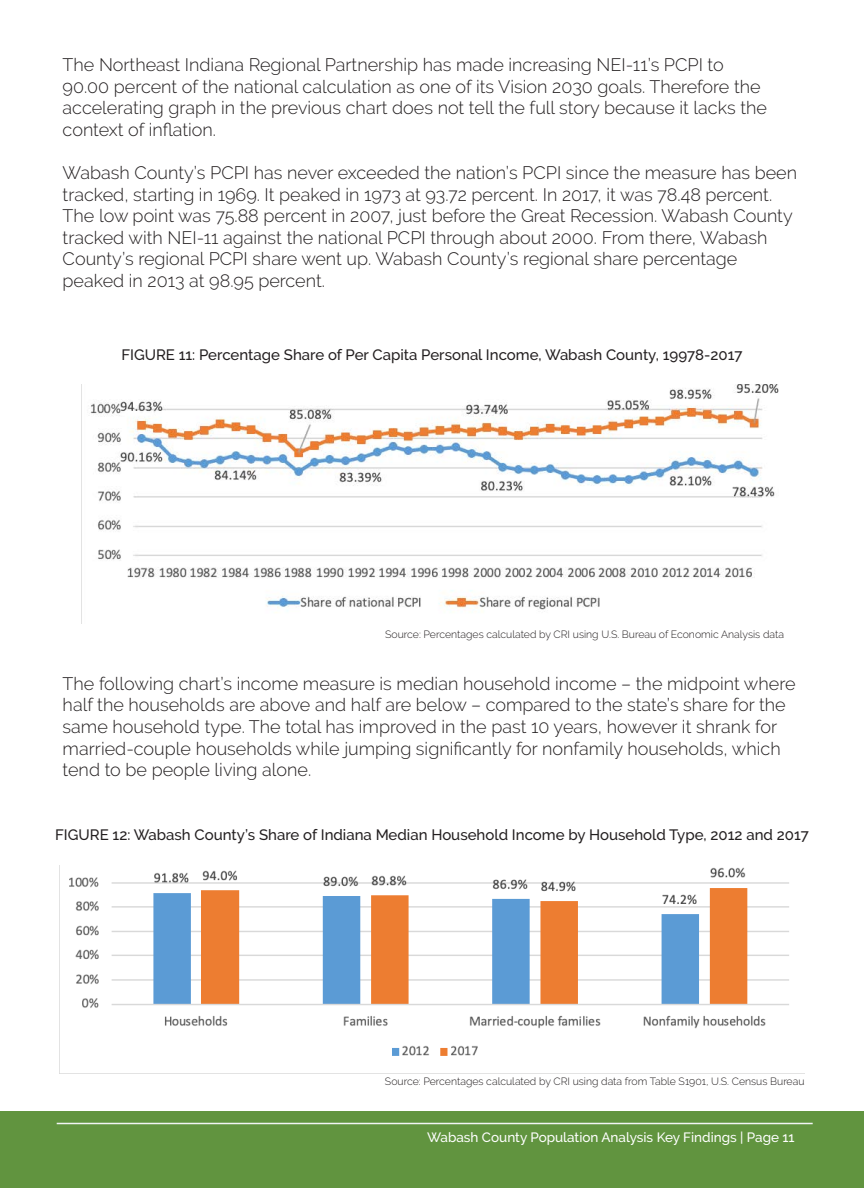
<style>
.page{position:relative;width:864px;height:1188px;background:#fff}
.page>*{position:absolute;margin:0;border:0;box-sizing:border-box;transform-origin:0 0}
.t1{font:300 18px/21.6px "Raleway";color:#231f20}
.t2{font:500 15px "Raleway";color:#231f20}
.t3{font:500 13.5px "Raleway";color:#fff}
.t4{font:300 10.5px "Raleway";color:#231f20}
</style>
<div class="page">
<div style="left:0;top:1111px;width:864px;height:77px;background:#61943f"></div>
<hr style="left:57px;top:1123px;width:756px;height:1px;background:#f1f4f4">
<img style="left:81px;top:385px;width:698px;height:239px">
<div style="left:380px;top:376px;width:110px;height:18px;background:#fff"></div>
<img style="left:59px;top:865px;width:746px;height:209px">
<p class="t1" style="left:63px;top:54px;width:663px">The Northeast Indiana Regional Partnership has made increasing NEI-11’s PCPI to</p>
<p class="t1" style="left:63px;top:75px;width:699px">90.00 percent of the national calculation as one of its Vision 2030 goals. Therefore the</p>
<p class="t1" style="left:63px;top:97px;width:706px">accelerating graph in the previous chart does not tell the full story because it lacks the context of inflation.</p>
<p class="t1" style="left:63px;top:162px;width:736px">Wabash County’s PCPI has never exceeded the nation’s PCPI since the measure has been tracked, starting in 1969. It peaked in 1973 at 93.72 percent. In 2017, it was 78.48 percent.<br>The low point was 75.88 percent in 2007, just before the Great Recession. Wabash County tracked with NEI-11 against the national PCPI through about 2000. From there, Wabash County’s regional PCPI share went up. Wabash County’s regional share percentage</p>
<p class="t1" style="left:63px;top:270px;width:264px">peaked in 2013 at 98.95 percent.</p>
<p class="t2" style="left:121px;top:346px;width:623px">FIGURE 11: Percentage Share of Per Capita Personal Income, Wabash County, 19978-2017</p>
<p class="t4" style="left:385px;top:628px;width:400px">Source: Percentages calculated by CRI using U.S. Bureau of Economic Analysis data</p>
<p class="t1" style="left:63px;top:673px;width:734px">The following chart’s income measure is median household income – the midpoint where half the households are above and half are below – compared to the state’s share for the same household type. The total has improved in the past 10 years, however it shrank for married-couple households while jumping significantly for nonfamily households, which tend to be people living alone.</p>
<p class="t2" style="left:55px;top:826px;width:755px">FIGURE 12: Wabash County’s Share of Indiana Median Household Income by Household Type, 2012 and 2017</p>
<p class="t4" style="left:385px;top:1075px;width:421px">Source: Percentages calculated by CRI using data from Table S1901, U.S. Census Bureau</p>
<p class="t3" style="left:427px;top:1130px;width:369px">Wabash County Population Analysis Key Findings | Page 11</p>
</div>
